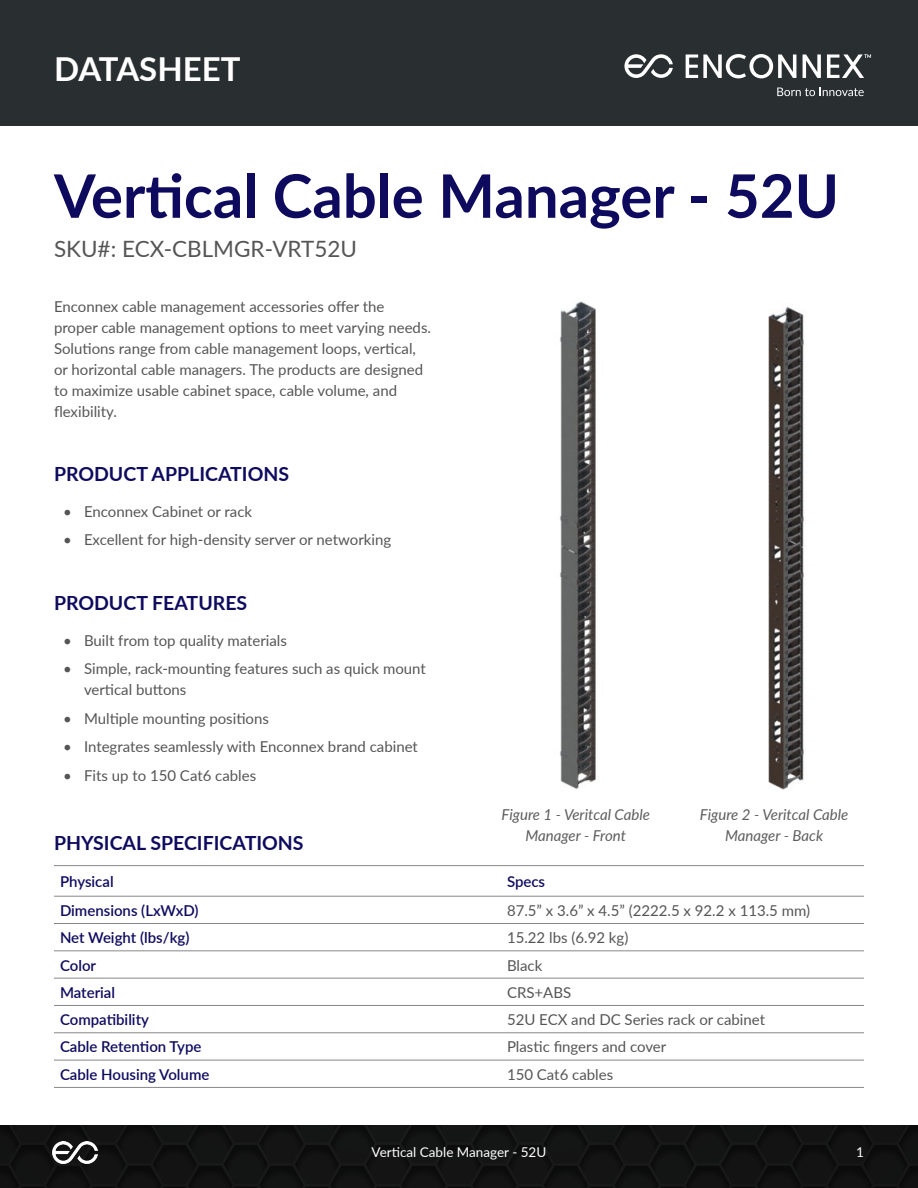
<style>
.page{position:relative;width:918px;height:1188px;background:#fff}
.page>*{position:absolute;margin:0;border:0;box-sizing:border-box;transform-origin:0 0}
.t1{font:700 60px "Lato";color:#0e0b5f}
.t2{font:700 33px "Lato";color:#fff}
.t3{font:22.5px "Lato";color:#555}
.t4{font:700 19.5px "Lato";color:#0e0b5f}
.t5{font:15px/21px "Lato";color:#555}
.t6{font:600 15px "Lato";color:#0e0b5f}
.t7{font:italic 15px/21px "Lato";color:#5d5d5d;text-align:center}
.t8{font:13.5px "Lato";color:#fff}
</style>
<div class="page">
<div style="left:0;top:0;width:918px;height:126px;background:#292e31"></div>
<svg style="left:624px;top:54px;width:49px;height:24px"></svg>
<svg style="left:686px;top:54px;width:110px;height:24px"></svg>
<svg style="left:803px;top:54px;width:18px;height:24px"></svg>
<svg style="left:777px;top:88px;width:87px;height:8px"></svg>
<svg style="left:827px;top:54px;width:44px;height:24px"></svg>
<div style="left:0;top:1125px;width:918px;height:63px;background:#131313"></div>
<img style="left:53px;top:1142px;width:44px;height:22px">
<img style="left:560px;top:301px;width:36px;height:488px">
<img style="left:768px;top:307px;width:36px;height:483px">
<hr style="left:54px;top:865px;width:447px;height:1px;background:#888">
<hr style="left:501px;top:865px;width:363px;height:1px;background:#888">
<hr style="left:54px;top:896px;width:447px;height:1px;background:#888">
<hr style="left:501px;top:896px;width:363px;height:1px;background:#888">
<hr style="left:54px;top:923px;width:447px;height:1px;background:#888">
<hr style="left:501px;top:923px;width:363px;height:1px;background:#888">
<hr style="left:54px;top:951px;width:447px;height:1px;background:#888">
<hr style="left:501px;top:951px;width:363px;height:1px;background:#888">
<hr style="left:54px;top:978px;width:447px;height:1px;background:#888">
<hr style="left:501px;top:978px;width:363px;height:1px;background:#888">
<hr style="left:54px;top:1005px;width:447px;height:1px;background:#888">
<hr style="left:501px;top:1005px;width:363px;height:1px;background:#888">
<hr style="left:54px;top:1033px;width:447px;height:1px;background:#888">
<hr style="left:501px;top:1033px;width:363px;height:1px;background:#888">
<hr style="left:54px;top:1060px;width:447px;height:1px;background:#888">
<hr style="left:501px;top:1060px;width:363px;height:1px;background:#888">
<hr style="left:54px;top:1087px;width:447px;height:1px;background:#888">
<hr style="left:501px;top:1087px;width:363px;height:1px;background:#888">
<h2 class="t2" style="left:54px;top:44px;width:188px">DATASHEET</h2>
<h1 class="t1" style="left:54px;top:152px;width:787px">Vertical Cable Manager - 52U</h1>
<h3 class="t3" style="left:54px;top:233px;width:305px">SKU#: ECX-CBLMGR-VRT52U</h3>
<p class="t5" style="left:54px;top:295px;width:379px">Enconnex cable management accessories offer the proper cable management options to meet varying needs.<br>Solutions range from cable management loops, vertical, or horizontal cable managers. The products are designed to maximize usable cabinet space, cable volume, and flexibility.</p>
<h3 class="t4" style="left:54px;top:459px;width:237px">PRODUCT APPLICATIONS</h3>
<p class="t5" style="left:63px;top:500px;width:191px">• Enconnex Cabinet or rack</p>
<p class="t5" style="left:63px;top:529px;width:330px">• Excellent for high-density server or networking</p>
<h3 class="t4" style="left:54px;top:588px;width:195px">PRODUCT FEATURES</h3>
<p class="t5" style="left:63px;top:629px;width:225px">• Built from top quality materials</p>
<p class="t5" style="left:84px;top:658px;width:343px;text-indent:-21px">• Simple, rack-mounting features such as quick mount vertical buttons</p>
<p class="t5" style="left:63px;top:707px;width:207px">• Multiple mounting positions</p>
<p class="t5" style="left:63px;top:736px;width:357px">• Integrates seamlessly with Enconnex brand cabinet</p>
<p class="t5" style="left:63px;top:764px;width:195px">• Fits up to 150 Cat6 cables</p>
<h3 class="t4" style="left:54px;top:828px;width:251px">PHYSICAL SPECIFICATIONS</h3>
<p class="t7" style="left:502px;top:803px;width:150px">Figure 1 - Veritcal Cable<br>Manager - Front</p>
<p class="t7" style="left:700px;top:803px;width:150px">Figure 2 - Veritcal Cable<br>Manager - Back</p>
<p class="t6" style="left:60px;top:871px;width:55px">Physical</p>
<p class="t6" style="left:507px;top:871px;width:40px">Specs</p>
<p class="t6" style="left:60px;top:900px;width:140px">Dimensions (LxWxD)</p>
<p class="t5" style="left:507px;top:899px;width:305px">87.5” x 3.6” x 4.5” (2222.5 x 92.2 x 113.5 mm)</p>
<p class="t6" style="left:60px;top:927px;width:131px">Net Weight (lbs/kg)</p>
<p class="t5" style="left:507px;top:927px;width:123px">15.22 lbs (6.92 kg)</p>
<p class="t6" style="left:60px;top:954px;width:38px">Color</p>
<p class="t5" style="left:507px;top:954px;width:37px">Black</p>
<p class="t6" style="left:60px;top:981px;width:57px">Material</p>
<p class="t5" style="left:507px;top:981px;width:66px">CRS+ABS</p>
<p class="t6" style="left:60px;top:1009px;width:90px">Compatibility</p>
<p class="t5" style="left:507px;top:1009px;width:260px">52U ECX and DC Series rack or cabinet</p>
<p class="t6" style="left:60px;top:1036px;width:143px">Cable Retention Type</p>
<p class="t5" style="left:507px;top:1036px;width:161px">Plastic fingers and cover</p>
<p class="t6" style="left:60px;top:1063px;width:151px">Cable Housing Volume</p>
<p class="t5" style="left:507px;top:1063px;width:108px">150 Cat6 cables</p>
<p class="t8" style="left:372px;top:1143px;width:176px">Vertical Cable Manager - 52U</p>
<p class="t8" style="left:856px;top:1143px;width:9px">1</p>
</div>
